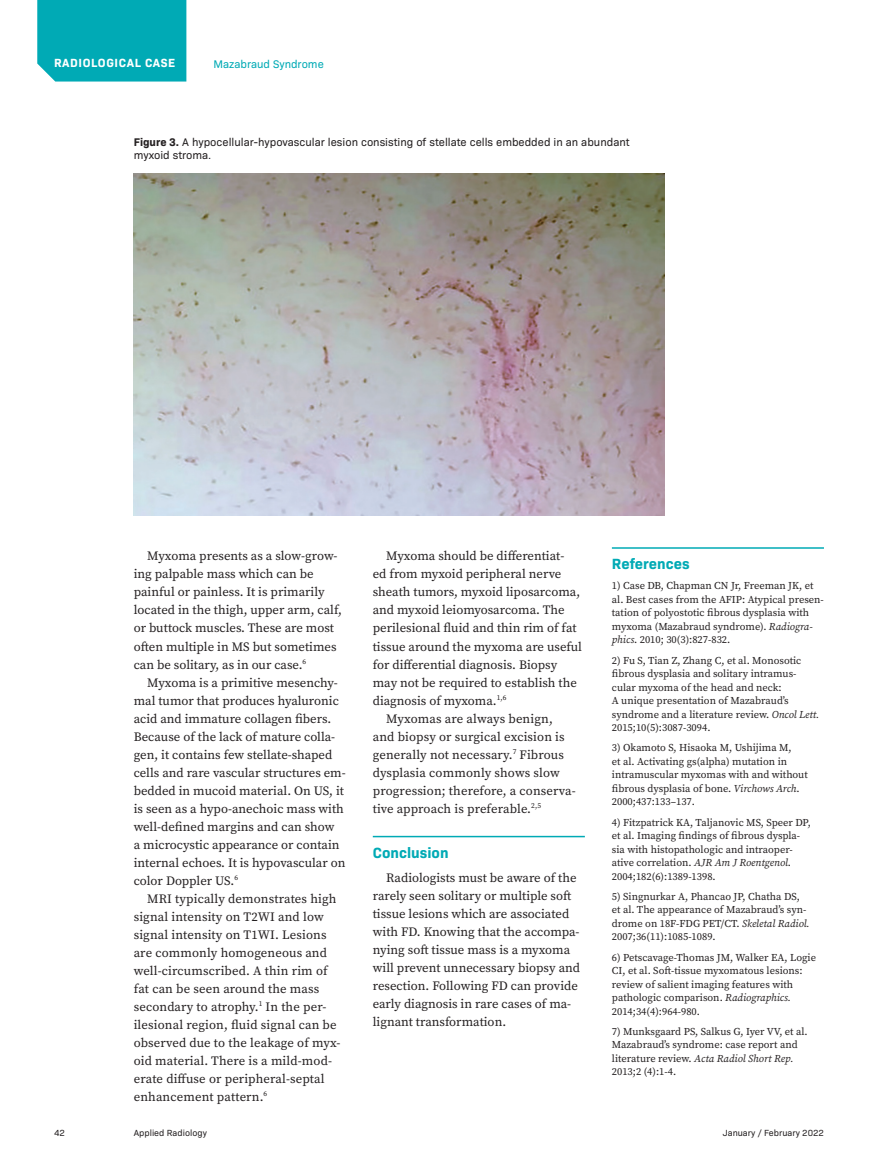
<style>
.page{position:relative;width:878px;height:1175px;background:#fff}
.page>*{position:absolute;margin:0;border:0;box-sizing:border-box;transform-origin:0 0}
.Heading-Rad-Case{font:700 15px "Bio Sans";color:#00aab5}
.Body{font:12.75px/18px "Source Serif Pro";color:#231f20}
.t1{font:700 12px "Bio Sans";letter-spacing:.05em;color:#fff}
.Figure{font:11.25px/13.5px "Bio Sans";color:#231f20}
.t2{font:11.25px "Bio Sans";color:#00aab5}
.t3{font:10.5px/13.5px "Source Serif Pro";color:#231f20}
.t4{font:9px "Bio Sans";color:#231f20}
.s1{font-weight:700}
.s2{color:#1c1e29}
.s3{font-style:italic}
</style>
<div class="page">
<div style="left:37px;top:0;width:149px;height:82px;background:#00aab5"></div>
<hr style="left:373px;top:835px;width:212px;height:2px;background:#00aab5">
<hr style="left:612px;top:547px;width:212px;height:2px;background:#00aab5">
<img style="left:134px;top:173px;width:530px;height:342px">
<p class="t1" style="left:54px;top:54px;width:123px">RADIOLOGICAL CASE</p>
<p class="t2" style="left:213px;top:55px;width:112px">Mazabraud Syndrome</p>
<p class="Figure" style="left:134px;top:134px;width:497px"><span class="s1">Figure 3.</span> A hypocellular-hypovascular lesion consisting of stellate cells embedded in an abundant myxoid stroma<span class="s2">.</span></p>
<p class="Body" style="left:134px;top:547px;width:210px;text-indent:14px">Myxoma presents as a slow-grow&shy;ing palpable mass which can be painful or painless. It is primarily located in the thigh, upper arm, calf, or buttock muscles. These are most often multiple in MS but sometimes can be solitary, as in our case.<sup>6</sup></p>
<p class="Body" style="left:134px;top:673px;width:213px;text-indent:14px">Myxoma is a primitive mesenchy&shy;mal tumor that produces hyaluronic acid and immature collagen fibers.<br>Because of the lack of mature colla&shy;gen, it contains few stellate-shaped cells and rare vascular structures em&shy;bedded in mucoid material. On US, it is seen as a hypo-anechoic mass with well-defined margins and can show<br>a microcystic appearance or contain internal echoes. It is hypovascular on color Doppler US.<sup>6</sup></p>
<p class="Body" style="left:134px;top:889px;width:208px;text-indent:14px">MRI typically demonstrates high signal intensity on T2WI and low signal intensity on T1WI. Lesions are commonly homogeneous and well-circumscribed. A thin rim of fat can be seen around the mass secondary to atrophy.<sup>1</sup> In the per&shy;ilesional region, fluid signal can be observed due to the leakage of myx&shy;oid material. There is a mild-mod&shy;erate diffuse or peripheral-septal enhancement pattern.<sup>6</sup></p>
<p class="Body" style="left:373px;top:547px;width:211px;text-indent:14px">Myxoma should be differentiat-<br>ed from myxoid peripheral nerve sheath tumors, myxoid liposarcoma, and myxoid leiomyosarcoma. The perilesional fluid and thin rim of fat tissue around the myxoma are useful for differential diagnosis. Biopsy may not be required to establish the diagnosis of myxoma.<sup>1,6</sup></p>
<p class="Body" style="left:373px;top:709px;width:204px;text-indent:14px">Myxomas are always benign, and biopsy or surgical excision is generally not necessary.<sup>7</sup> Fibrous dysplasia commonly shows slow progression; therefore, a conserva&shy;tive approach is preferable.<sup>2,5</sup></p>
<p class="Heading-Rad-Case" style="left:373px;top:841px;width:77px">Conclusion</p>
<p class="Body" style="left:373px;top:869px;width:209px;text-indent:14px">Radiologists must be aware of the rarely seen solitary or multiple soft tissue lesions which are associated with FD. Knowing that the accompa&shy;nying soft tissue mass is a myxoma will prevent unnecessary biopsy and resection. Following FD can provide early diagnosis in rare cases of ma&shy;lignant transformation.</p>
<p class="Heading-Rad-Case" style="left:612px;top:552px;width:79px">References</p>
<p class="t3" style="left:612px;top:579px;width:213px">1) Case DB, Chapman CN Jr, Freeman JK, et al. Best cases from the AFIP: Atypical presen&shy;tation of polyostotic fibrous dysplasia with myxoma (Mazabraud syndrome). <span class="s3">Radiogra&shy;phics</span>. 2010; 30(3):827-832.</p>
<p class="t3" style="left:612px;top:653px;width:209px">2) Fu S, Tian Z, Zhang C, et al. Monosotic fibrous dysplasia and solitary intramus&shy;cular myxoma of the head and neck:<br>A unique presentation of Mazabraud’s syndrome and a literature review. <span class="s3">Oncol Lett.<br></span>2015;10(5):3087-3094.</p>
<p class="t3" style="left:612px;top:741px;width:197px">3) Okamoto S, Hisaoka M, Ushijima M,<br>et al. Activating gs(alpha) mutation in intramuscular myxomas with and without fibrous dysplasia of bone. <span class="s3">Virchows Arch</span>.<br>2000;437:133–137.</p>
<p class="t3" style="left:612px;top:815px;width:200px">4) Fitzpatrick KA, Taljanovic MS, Speer DP, et al. Imaging findings of fibrous dyspla&shy;sia with histopathologic and intraoper&shy;ative correlation. <span class="s3">AJR Am J Roentgenol</span>.<br>2004;182(6):1389-1398.</p>
<p class="t3" style="left:612px;top:889px;width:199px">5) Singnurkar A, Phancao JP, Chatha DS, et al. The appearance of Mazabraud’s syn&shy;drome on 18F-FDG PET/CT. <span class="s3">Skeletal Radiol.<br></span>2007;36(11):1085-1089.</p>
<p class="t3" style="left:612px;top:950px;width:206px">6) Petscavage-Thomas JM, Walker EA, Logie CI, et al. Soft-tissue myxomatous lesions: review of salient imaging features with pathologic comparison. <span class="s3">Radiographics.<br></span>2014;34(4):964-980.</p>
<p class="t3" style="left:612px;top:1024px;width:197px">7) Munksgaard PS, Salkus G, Iyer VV, et al.<br>Mazabraud’s syndrome: case report and literature review. <span class="s3">Acta Radiol Short Rep.<br></span>2013;2 (4):1-4.</p>
<p class="t4" style="left:54px;top:1126px;width:12px">42</p>
<p class="t4" style="left:134px;top:1126px;width:75px">Applied Radiology</p>
<p class="t4" style="left:722px;top:1126px;width:103px">January / February 2022</p>
</div>
